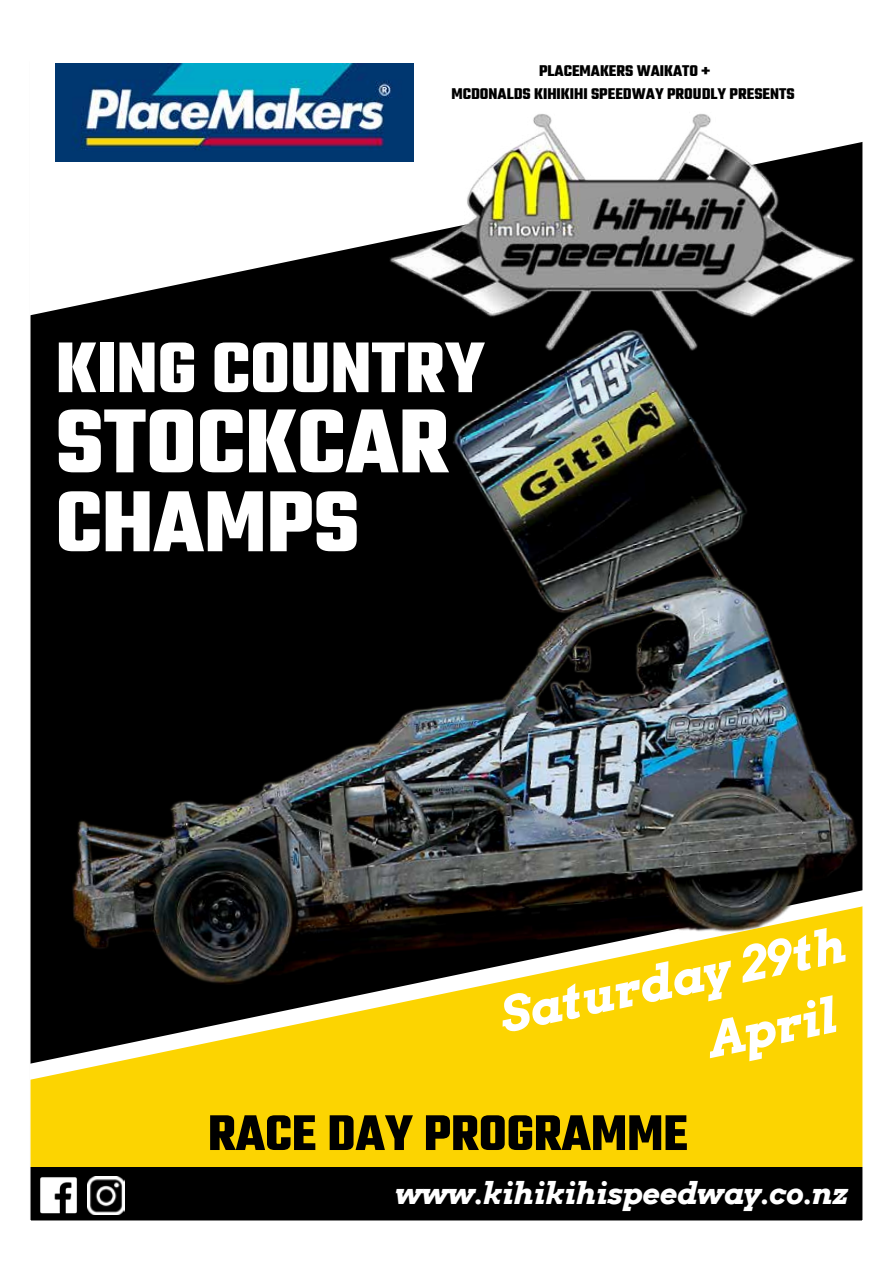
<style>
.page{position:relative;width:893px;height:1263px;background:#fff}
.page>*{position:absolute;margin:0;border:0;box-sizing:border-box;transform-origin:0 0}
.t1{font:700 97.95px "Teko";color:#fff}
.t2{font:700 93.45px "Teko";color:#fff}
.t3{font:700 77.4px "Teko";color:#fff}
.t4{font:700 54px "Teko";color:#000}
.t5{font:italic 700 48px/67.3px "Arvo";color:#fff}
.t6{font:italic 700 30.15px "Arvo";color:#fff}
.t7{font:700 16.8px/23.4px "Teko";color:#000;text-align:center}
</style>
<div class="page">
<img style="left:32px;top:315px;width:829px;height:591px">
<svg style="left:32px;top:906px;width:829px;height:261px;background:#b99e11"></svg>
<svg style="left:32px;top:63px;width:829px;height:252px"></svg>
<div style="left:30px;top:1167px;width:833px;height:54px;background:#000"></div>
<img style="left:87px;top:1177px;width:37px;height:37px">
<img style="left:32px;top:1166px;width:55px;height:48px">
<img style="left:390px;top:112px;width:464px;height:239px">
<img style="left:56px;top:63px;width:358px;height:99px">
<p class="t7" style="left:451px;top:60px;width:345px">PLACEMAKERS WAIKATO +<br>MCDONALDS KIHIKIHI SPEEDWAY PROUDLY PRESENTS</p>
<h3 class="t3" style="left:56px;top:318px;width:431px">KING COUNTRY</h3>
<h1 class="t1" style="left:56px;top:378px;width:395px">STOCKCAR</h1>
<h2 class="t2" style="left:56px;top:462px;width:305px">CHAMPS</h2>
<h3 class="t5" style="left:688px;top:942px;width:154px;text-indent:-199px;rotate:-12deg">Saturday 29th<br>April</h3>
<h3 class="t4" style="left:208px;top:1098px;width:481px">RACE DAY PROGRAMME</h3>
<h3 class="t6" style="left:396px;top:1174px;width:455px">www.kihikihispeedway.co.nz</h3>
</div>
